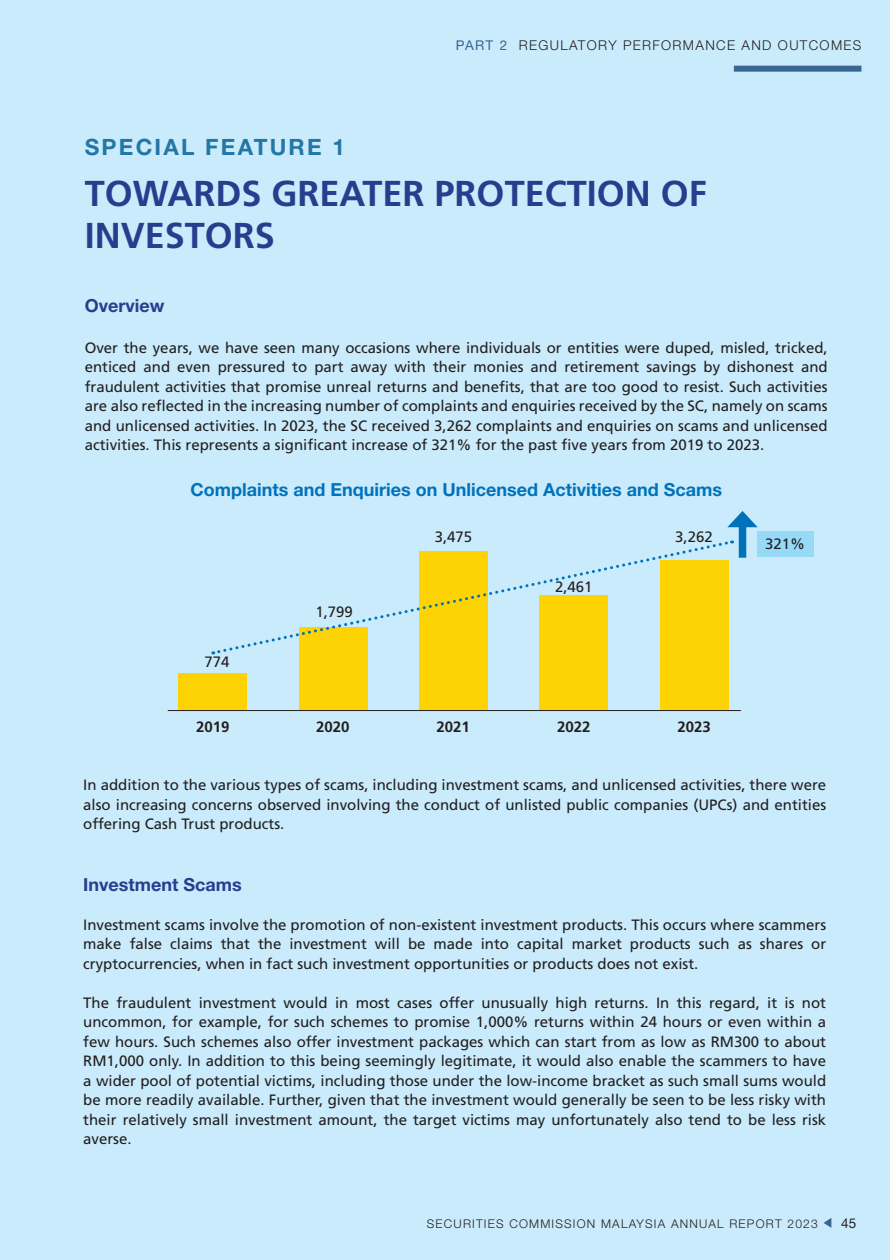
<style>
.page{position:relative;width:890px;height:1260px;background:#caebfb}
.page>*{position:absolute;margin:0;border:0;box-sizing:border-box;transform-origin:0 0}
.t1{font:700 36px/42px "Frutiger LT Std";color:#253f8e}
.t2{font:700 22.5px "Helvetica Neue LT Std";letter-spacing:.1em;color:#2377a7}
.t3{font:700 18px "Helvetica Neue LT Std";color:#0072bc}
.Subheader_2{font:700 18px "Helvetica Neue LT Std";color:#253f8e}
.t4{font:15px/19.5px "Frutiger LT Std";color:#231f20;text-align:justify}
.t5{font:700 15px "Frutiger LT Std";color:#231f20}
.t6{font:300 13.5px "Helvetica Neue LT Std";letter-spacing:.1em;color:#231f20}
.t7{font:13.5px "Helvetica Neue LT Std";color:#231f20}
.t8{font:300 12px "Helvetica Neue LT Std";letter-spacing:.1em;color:#231f20}
.s1{font-weight:400;color:#3a6694}
</style>
<div class="page">
<svg style="left:823px;top:1218px;width:8px;height:10px"></svg>
<div style="left:734px;top:66px;width:127px;height:6px;background:#3a6694"></div>
<div style="left:179px;top:673px;width:68px;height:37px;background:#fed304"></div>
<div style="left:299px;top:627px;width:68px;height:83px;background:#fed304"></div>
<div style="left:419px;top:551px;width:68px;height:159px;background:#fed304"></div>
<div style="left:540px;top:595px;width:68px;height:115px;background:#fed304"></div>
<div style="left:660px;top:559px;width:68px;height:151px;background:#fed304"></div>
<svg style="left:215px;top:540px;width:517px;height:115px"></svg>
<hr style="left:168px;top:710px;width:573px;height:1px;background:#231f20">
<div style="left:757px;top:531px;width:56px;height:25px;background:#97daf8"></div>
<div style="left:739px;top:521px;width:7px;height:37px;background:#0072bc"></div>
<svg style="left:727px;top:511px;width:31px;height:16px"></svg>
<p class="t6" style="left:456px;top:37px;width:407px"><span class="s1">PART 2</span> REGULATORY PERFORMANCE AND OUTCOMES</p>
<p class="t2" style="left:85px;top:133px;width:262px">SPECIAL FEATURE 1</p>
<p class="t1" style="left:85px;top:172px;width:623px">TOWARDS GREATER PROTECTION OF<br>INVESTORS</p>
<p class="Subheader_2" style="left:85px;top:295px;width:81px">Overview</p>
<p class="t4" style="left:85px;top:338px;width:744px">Over the years, we have seen many occasions where individuals or entities were duped, misled, tricked, enticed and even pressured to part away with their monies and retirement savings by dishonest and fraudulent activities that promise unreal returns and benefits, that are too good to resist. Such activities are also reflected in the increasing number of complaints and enquiries received by the SC, namely on scams and unlicensed activities. In 2023, the SC received 3,262 complaints and enquiries on scams and unlicensed activities. This represents a significant increase of 321% for the past five years from 2019 to 2023.</p>
<p class="t3" style="left:190px;top:478px;width:533px">Complaints and Enquiries on Unlicensed Activities and Scams</p>
<p class="t4" style="left:675px;top:527px;width:39px">3,262</p>
<p class="t4" style="left:555px;top:577px;width:39px">2,461</p>
<p class="t4" style="left:435px;top:527px;width:39px">3,475</p>
<p class="t4" style="left:765px;top:534px;width:42px">321%</p>
<p class="t4" style="left:205px;top:652px;width:27px">774</p>
<p class="t4" style="left:315px;top:602px;width:39px">1,799</p>
<p class="t5" style="left:196px;top:718px;width:35px">2019</p>
<p class="t5" style="left:316px;top:718px;width:35px">2020</p>
<p class="t5" style="left:436px;top:718px;width:35px">2021</p>
<p class="t5" style="left:557px;top:718px;width:35px">2022</p>
<p class="t5" style="left:677px;top:718px;width:35px">2023</p>
<p class="t4" style="left:83px;top:775px;width:744px">In addition to the various types of scams, including investment scams, and unlicensed activities, there were also increasing concerns observed involving the conduct of unlisted public companies (UPCs) and entities offering Cash Trust products.</p>
<p class="Subheader_2" style="left:83px;top:873px;width:160px">Investment Scams</p>
<p class="t4" style="left:83px;top:915px;width:744px">Investment scams involve the promotion of non-existent investment products. This occurs where scammers make false claims that the investment will be made into capital market products such as shares or cryptocurrencies, when in fact such investment opportunities or products does not exist.</p>
<p class="t4" style="left:83px;top:993px;width:744px">The fraudulent investment would in most cases offer unusually high returns. In this regard, it is not uncommon, for example, for such schemes to promise 1,000% returns within 24 hours or even within a few hours. Such schemes also offer investment packages which can start from as low as RM300 to about RM1,000 only. In addition to this being seemingly legitimate, it would also enable the scammers to have a wider pool of potential victims, including those under the low-income bracket as such small sums would be more readily available. Further, given that the investment would generally be seen to be less risky with their relatively small investment amount, the target victims may unfortunately also tend to be less risk averse.</p>
<p class="t8" style="left:427px;top:1216px;width:392px">SECURITIES COMMISSION MALAYSIA ANNUAL REPORT 2023</p>
<p class="t7" style="left:841px;top:1215px;width:17px">45</p>
</div>
